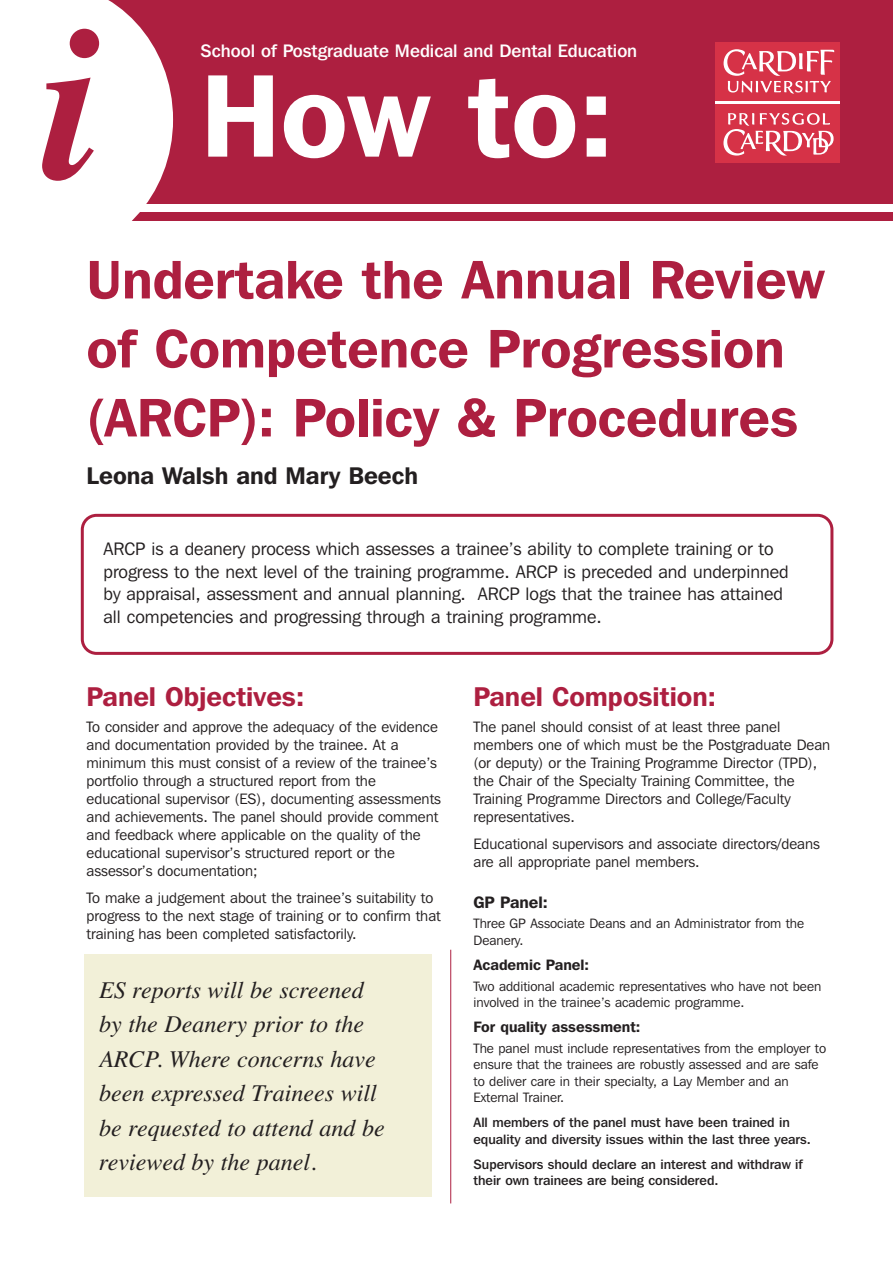
<style>
.page{position:relative;width:893px;height:1263px;background:#fff}
.page>*{position:absolute;margin:0;border:0;box-sizing:border-box;transform-origin:0 0}
.t1{font:italic 700 219px "Times";color:#ad1f40}
.t2{font:600 117px "Franklin Gothic IT Cby BT";color:#fff}
.t3{font:600 54px/69px "Franklin Gothic IT Cby BT";color:#ad1f40}
.t4{font:600 27px "Franklin Gothic IT Cby BT";color:#ad1f40}
.t5{font:italic 24px/34.5px "Times";color:#231f20}
.t6{font:600 24px "Franklin Gothic IT Cby BT";color:#231f20}
.t7{font:18px/22.5px "Franklin Gothic IT Cby BT";color:#231f20}
.t8{font:500 18px "Franklin Gothic IT Cby BT";color:#fff}
.t9{font:600 16.5px "Franklin Gothic IT Cby BT";color:#231f20}
.t10{font:15px/18px "Franklin Gothic IT Cby BT";color:#231f20}
.t11{font:600 15px "Franklin Gothic IT Cby BT";color:#231f20}
.t12{font:13.5px/16.5px "Franklin Gothic IT Cby BT";color:#231f20}
.t13{font:500 13.5px/16.5px "Franklin Gothic IT Cby BT";color:#231f20}
</style>
<div class="page">
<svg style="left:81px;top:514px;width:752px;height:141px"></svg>
<div style="left:84px;top:954px;width:348px;height:243px;background:#f2f0d8"></div>
<div style="left:81px;top:0;width:812px;height:204px;background:#ad1f40"></div>
<div style="left:81px;top:213px;width:812px;height:8px;background:#ad1f40"></div>
<div style="left:716px;top:43px;width:124px;height:119px;background:#fff"></div>
<div style="left:716px;top:104px;width:124px;height:58px;background:#d63247"></div>
<svg style="left:723px;top:113px;width:111px;height:43px"></svg>
<div style="left:716px;top:43px;width:124px;height:58px;background:#d63247"></div>
<svg style="left:724px;top:49px;width:110px;height:45px"></svg>
<svg style="left:81px;top:0;width:92px;height:221px"></svg>
<hr style="left:450px;top:950px;width:1px;height:253px;background:#ad1f40">
<h1 class="t1" style="left:36px;top:-25px;width:62px">i</h1>
<p class="t8" style="left:201px;top:44px;width:438px">School of Postgraduate Medical and Dental Education</p>
<h2 class="t2" style="left:201px;top:75px;width:415px">How to:</h2>
<h3 class="t3" style="left:87px;top:250px;width:739px">Undertake the Annual Review of Competence Progression (ARCP): Policy &amp; Procedures</h3>
<h3 class="t6" style="left:87px;top:468px;width:333px">Leona Walsh and Mary Beech</h3>
<p class="t7" style="left:104px;top:539px;width:687px">ARCP is a deanery process which assesses a trainee’s ability to complete training or to progress to the next level of the training programme. ARCP is preceded and underpinned by appraisal, assessment and annual planning. ARCP logs that the trainee has attained all competencies and progressing through a training programme.</p>
<h3 class="t4" style="left:87px;top:687px;width:219px">Panel Objectives:</h3>
<p class="t10" style="left:87px;top:719px;width:356px">To consider and approve the adequacy of the evidence and documentation provided by the trainee. At a minimum this must consist of a review of the trainee’s portfolio through a structured report from the educational supervisor (ES), documenting assessments and achievements. The panel should provide comment and feedback where applicable on the quality of the educational supervisor’s structured report or the assessor’s documentation;</p>
<p class="t10" style="left:87px;top:890px;width:356px">To make a judgement about the trainee’s suitability to progress to the next stage of training or to confirm that training has been completed satisfactorily.</p>
<h3 class="t5" style="left:99px;top:972px;width:287px">ES reports will be screened by the Deanery prior to the<br>ARCP. Where concerns have been expressed Trainees will be requested to attend and be reviewed by the panel.</h3>
<h3 class="t4" style="left:473px;top:687px;width:244px">Panel Composition:</h3>
<p class="t10" style="left:473px;top:719px;width:358px">The panel should consist of at least three panel members one of which must be the Postgraduate Dean (or deputy) or the Training Programme Director (TPD), the Chair of the Specialty Training Committee, the Training Programme Directors and College/Faculty representatives.</p>
<p class="t10" style="left:473px;top:836px;width:348px">Educational supervisors and associate directors/deans are all appropriate panel members.</p>
<p class="t9" style="left:473px;top:896px;width:76px">GP Panel:</p>
<p class="t12" style="left:473px;top:917px;width:332px">Three GP Associate Deans and an Administrator from the<br>Deanery.</p>
<p class="t11" style="left:473px;top:959px;width:117px">Academic Panel:</p>
<p class="t12" style="left:473px;top:979px;width:349px">Two additional academic representatives who have not been involved in the trainee’s academic programme.</p>
<p class="t11" style="left:473px;top:1022px;width:168px">For quality assessment:</p>
<p class="t12" style="left:473px;top:1041px;width:354px">The panel must include representatives from the employer to ensure that the trainees are robustly assessed and are safe to deliver care in their specialty, a Lay Member and an External Trainer.</p>
<p class="t13" style="left:473px;top:1116px;width:339px">All members of the panel must have been trained in equality and diversity issues within the last three years.</p>
<p class="t13" style="left:473px;top:1157px;width:331px">Supervisors should declare an interest and withdraw if their own trainees are being considered.</p>
</div>
